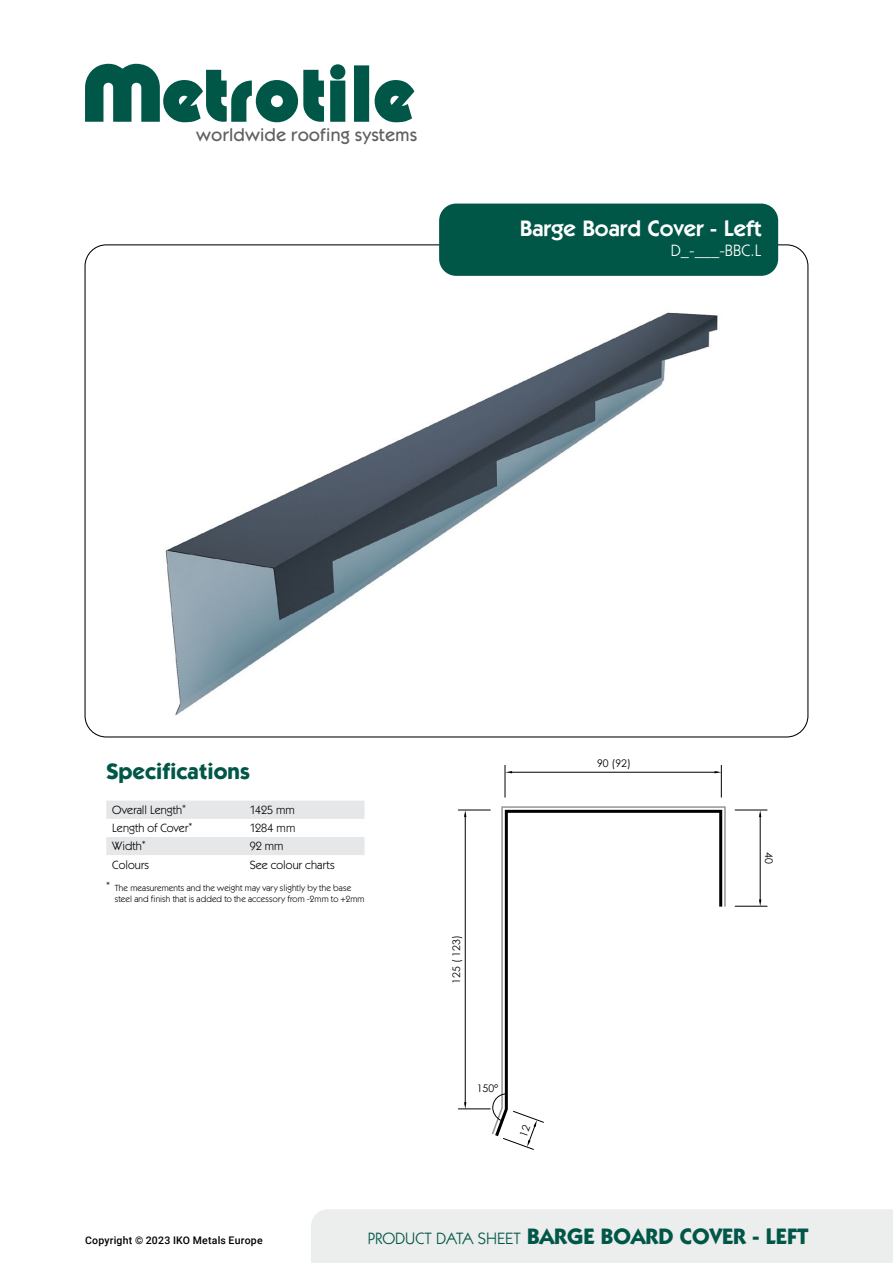
<style>
.page{position:relative;width:893px;height:1263px;background:#fff}
.page>*{position:absolute;margin:0;border:0;box-sizing:border-box;transform-origin:0 0}
.t1{font:700 22.5px "ITC Kabel Std";color:#005747}
.t2{font:600 22.5px "ITC Kabel Std";color:#fff}
.t3{font:500 18.6px "Kabel Itc TOT";color:#5f6062}
.t4{font:16.5px "ITC Kabel Std";color:#fff}
.t5{font:12px "ITC Kabel Std";letter-spacing:.005em;color:#000}
.t6{font:500 10.5px "Roboto";letter-spacing:.025em;color:#000}
.t7{font:10.5px "Century Gothic";color:#000}
.t8{font:9px/10.8px "ITC Kabel Std";letter-spacing:.015em;color:#000}
.s1{font-weight:400;font-size:16.5px}
</style>
<div class="page">
<svg style="left:85px;top:64px;width:239px;height:58px"></svg>
<svg style="left:330px;top:64px;width:15px;height:58px"></svg>
<div style="left:354px;top:65px;width:15px;height:57px;background:#005747"></div>
<svg style="left:375px;top:80px;width:39px;height:42px"></svg>
<div style="left:439px;top:204px;width:339px;height:72px;background:#005747;border-radius:17px"></div>
<svg style="left:106px;top:800px;width:259px;height:55px"></svg>
<div style="left:311px;top:1209px;width:582px;height:54px;background:#eceded"></div>
<hr style="left:721px;top:765px;width:1px;height:32px;background:#000">
<hr style="left:458px;top:1108px;width:32px;height:1px;background:#000">
<hr style="left:735px;top:906px;width:32px;height:1px;background:#000">
<hr style="left:505px;top:765px;width:1px;height:32px;background:#000">
<hr style="left:458px;top:810px;width:32px;height:1px;background:#000">
<hr style="left:735px;top:810px;width:32px;height:1px;background:#000">
<hr style="left:511px;top:772px;width:206px;height:1px;background:#000">
<hr style="left:465px;top:814px;width:1px;height:291px;background:#000">
<hr style="left:760px;top:814px;width:1px;height:88px;background:#000">
<svg style="left:505px;top:771px;width:7px;height:2px"></svg>
<img style="left:165px;top:312px;width:553px;height:404px">
<svg style="left:490px;top:806px;width:236px;height:304px"></svg>
<svg style="left:492px;top:1093px;width:52px;height:57px"></svg>
<h2 class="t3" style="left:196px;top:125px;width:223px">worldwide roofing systems</h2>
<h1 class="t2" style="left:520px;top:215px;width:243px">Barge Board Cover - Left</h1>
<h3 class="t4" style="left:671px;top:241px;width:92px">D_-___-BBC.L</h3>
<h1 class="t1" style="left:106px;top:758px;width:145px">Specifications</h1>
<h3 class="t5" style="left:112px;top:803px;width:75px">Overall Length<sup>*</sup></h3>
<h3 class="t5" style="left:250px;top:803px;width:47px">1425 mm</h3>
<h3 class="t5" style="left:112px;top:821px;width:82px">Length of Cover<sup>*</sup></h3>
<h3 class="t5" style="left:250px;top:821px;width:47px">1284 mm</h3>
<h3 class="t5" style="left:112px;top:839px;width:35px">Width<sup>*</sup></h3>
<h3 class="t5" style="left:250px;top:839px;width:35px">92 mm</h3>
<h3 class="t5" style="left:112px;top:858px;width:38px">Colours</h3>
<h3 class="t5" style="left:250px;top:858px;width:87px">See colour charts</h3>
<p class="t8" style="left:115px;top:883px;width:251px;text-indent:-9px">* The measurements and the weight may vary slightly by the base steel and finish that is added to the accessory from -2mm to +2mm</p>
<p class="t7" style="left:449px;top:984px;width:50px;rotate:-90deg">125 ( 123)</p>
<p class="t7" style="left:477px;top:1081px;width:23px">150°</p>
<p class="t7" style="left:597px;top:756px;width:35px">90 (92)</p>
<p class="t7" style="left:776px;top:852px;width:13px;rotate:90deg">40</p>
<p class="t6" style="left:85px;top:1233px;width:179px">Copyright © 2023 IKO Metals Europe</p>
<h1 class="t1" style="left:368px;top:1223px;width:442px"><span class="s1">PRODUCT DATA SHEET</span> BARGE BOARD COVER - LEFT</h1>
</div>
